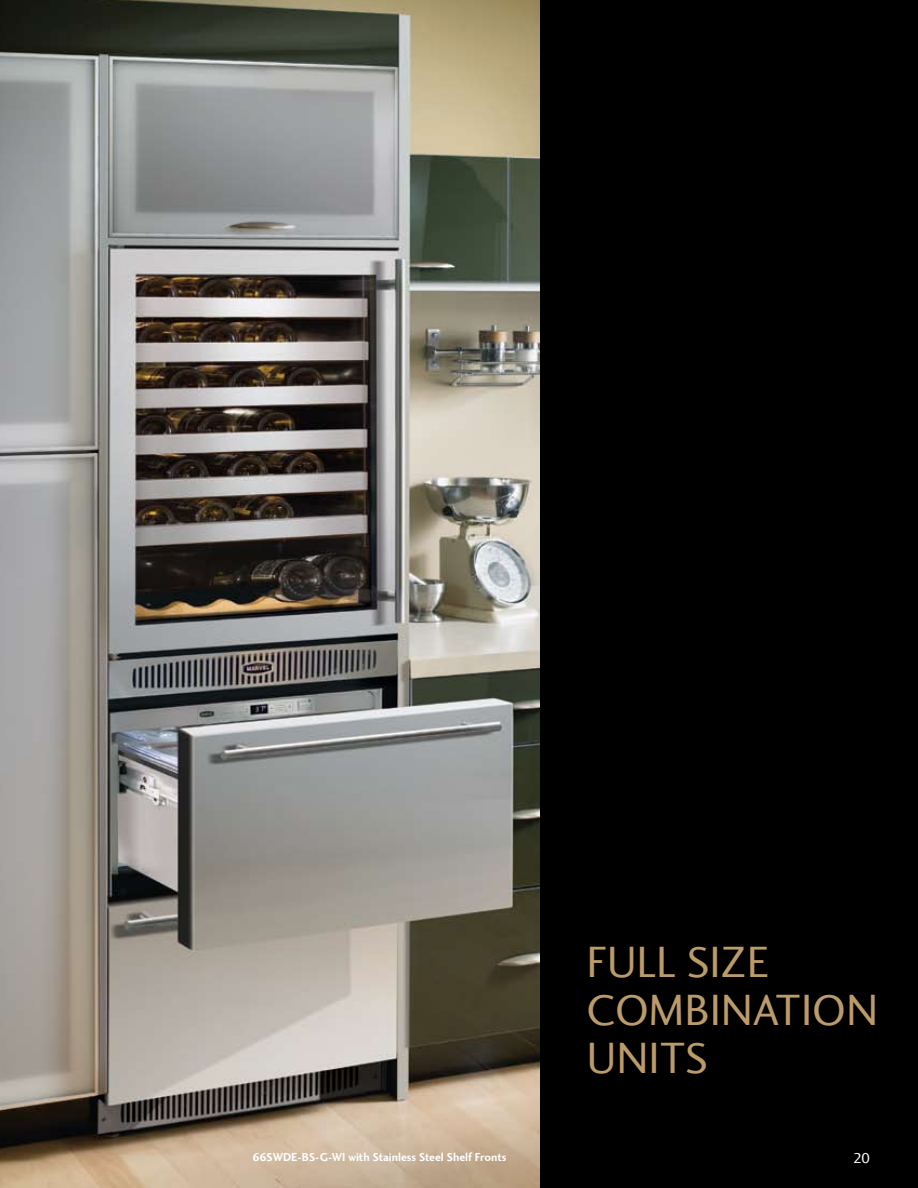
<style>
.page{position:relative;width:918px;height:1188px;background:#000}
.page>*{position:absolute;margin:0;border:0;box-sizing:border-box;transform-origin:0 0}
.t1{font:45px/48px "Charlotte Sans";color:#bc9b6a}
.t2{font:15px "Charlotte Sans";color:#fff}
.t3{font:700 12px "Charlotte Sans";color:#fff}
</style>
<div class="page">
<img style="left:0;top:0;width:540px;height:1188px">
<p class="t3" style="left:252px;top:1150px;width:256px">66SWDE-BS-G-WI with Stainless Steel Shelf Fronts</p>
<h1 class="t1" style="left:586px;top:939px;width:184px">FULL SIZE<br>COMBINATION<br>UNITS</h1>
<p class="t2" style="left:853px;top:1149px;width:19px">20</p>
</div>
